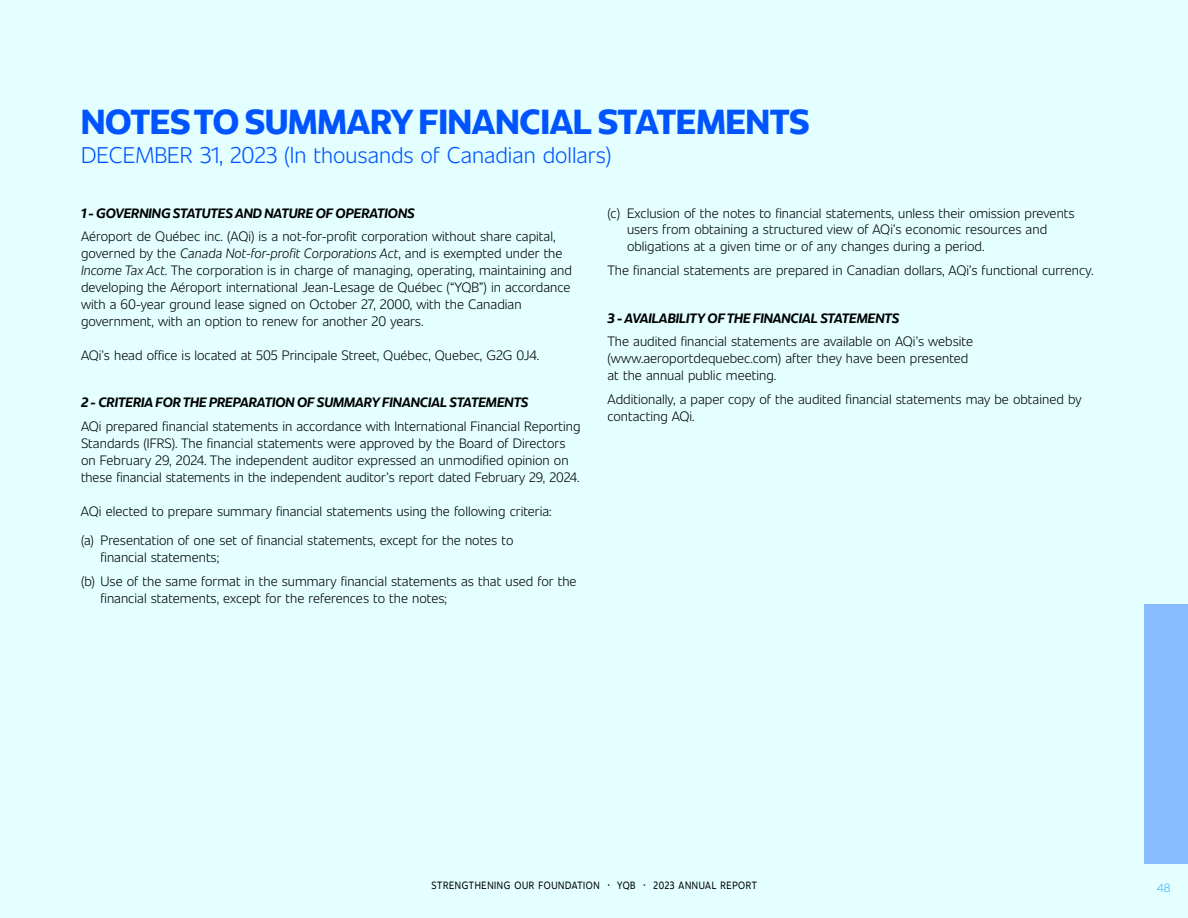
<style>
.page{position:relative;width:1188px;height:918px;background:#e3ffff}
.page>*{position:absolute;margin:0;border:0;box-sizing:border-box;transform-origin:0 0}
.t1{font:900 34.5px "Unitext";color:#0054ff}
.t2{font:300 22.5px "Unitext";color:#0054ff}
.t3{font:300 13.5px/17px "Unitext";color:#000}
.t4{font:italic 700 13.5px "Unitext";color:#000}
.t5{font:10.5px "Unitext";letter-spacing:.065em;color:#000;scale:.88 1}
.t6{font:100 10.5px "Area Inktrap";color:#0091f4}
.s1{font-style:italic}
</style>
<div class="page">
<div style="left:1145px;top:604px;width:43px;height:260px;background:#8bf"></div>
<h1 class="t1" style="left:81px;top:97px;width:730px">NOTES TO SUMMARY FINANCIAL STATEMENTS</h1>
<h2 class="t2" style="left:81px;top:139px;width:532px">DECEMBER 31, 2023 (In thousands of Canadian dollars)</h2>
<p class="t4" style="left:81px;top:203px;width:335px">1 - GOVERNING STATUTES AND NATURE OF OPERATIONS</p>
<p class="t3" style="left:81px;top:227px;width:492px">Aéroport de Québec inc. (AQi) is a not-for-profit corporation without share capital, governed by the <span class="s1">Canada Not-for-profit Corporations Act</span>, and is exempted under the <span class="s1">Income Tax Act</span>. The corporation is in charge of managing, operating, maintaining and developing the Aéroport international Jean-Lesage de Québec (“YQB”) in accordance with a 60-year ground lease signed on October 27, 2000, with the Canadian government, with an option to renew for another 20 years.</p>
<p class="t3" style="left:81px;top:346px;width:460px">AQi’s head office is located at 505 Principale Street, Québec, Quebec, G2G 0J4.</p>
<p class="t4" style="left:81px;top:393px;width:449px">2 - CRITERIA FOR THE PREPARATION OF SUMMARY FINANCIAL STATEMENTS</p>
<p class="t3" style="left:81px;top:417px;width:501px">AQi prepared financial statements in accordance with International Financial Reporting Standards (IFRS). The financial statements were approved by the Board of Directors on February 29, 2024. The independent auditor expressed an unmodified opinion on these financial statements in the independent auditor’s report dated February 29, 2024.</p>
<p class="t3" style="left:81px;top:495px;width:472px;line-height:29.2px">AQi elected to prepare summary financial statements using the following criteria: (a) Presentation of one set of financial statements, except for the notes to</p>
<p class="t3" style="left:81px;top:544px;width:497px;line-height:23.7px;text-indent:19px">financial statements;<br>(b) Use of the same format in the summary financial statements as that used for the</p>
<p class="t3" style="left:100px;top:588px;width:348px">financial statements, except for the references to the notes;</p>
<p class="t3" style="left:627px;top:203px;width:449px;text-indent:-19px">(c) Exclusion of the notes to financial statements, unless their omission prevents users from obtaining a structured view of AQi’s economic resources and obligations at a given time or of any changes during a period.</p>
<p class="t3" style="left:608px;top:261px;width:488px">The financial statements are prepared in Canadian dollars, AQi’s functional currency.</p>
<p class="t4" style="left:608px;top:308px;width:293px">3 - AVAILABILITY OF THE FINANCIAL STATEMENTS</p>
<p class="t3" style="left:608px;top:332px;width:367px">The audited financial statements are available on AQi’s website (www.aeroportdequebec.com) after they have been presented at the annual public meeting.</p>
<p class="t3" style="left:608px;top:390px;width:476px">Additionally, a paper copy of the audited financial statements may be obtained by contacting AQi.</p>
<p class="t5" style="left:432px;top:878px;width:371px">STRENGTHENING OUR FOUNDATION <sup>•</sup> YQB <sup>•</sup> 2023 ANNUAL REPORT</p>
<p class="t6" style="left:1157px;top:878px;width:15px">48</p>
</div>
